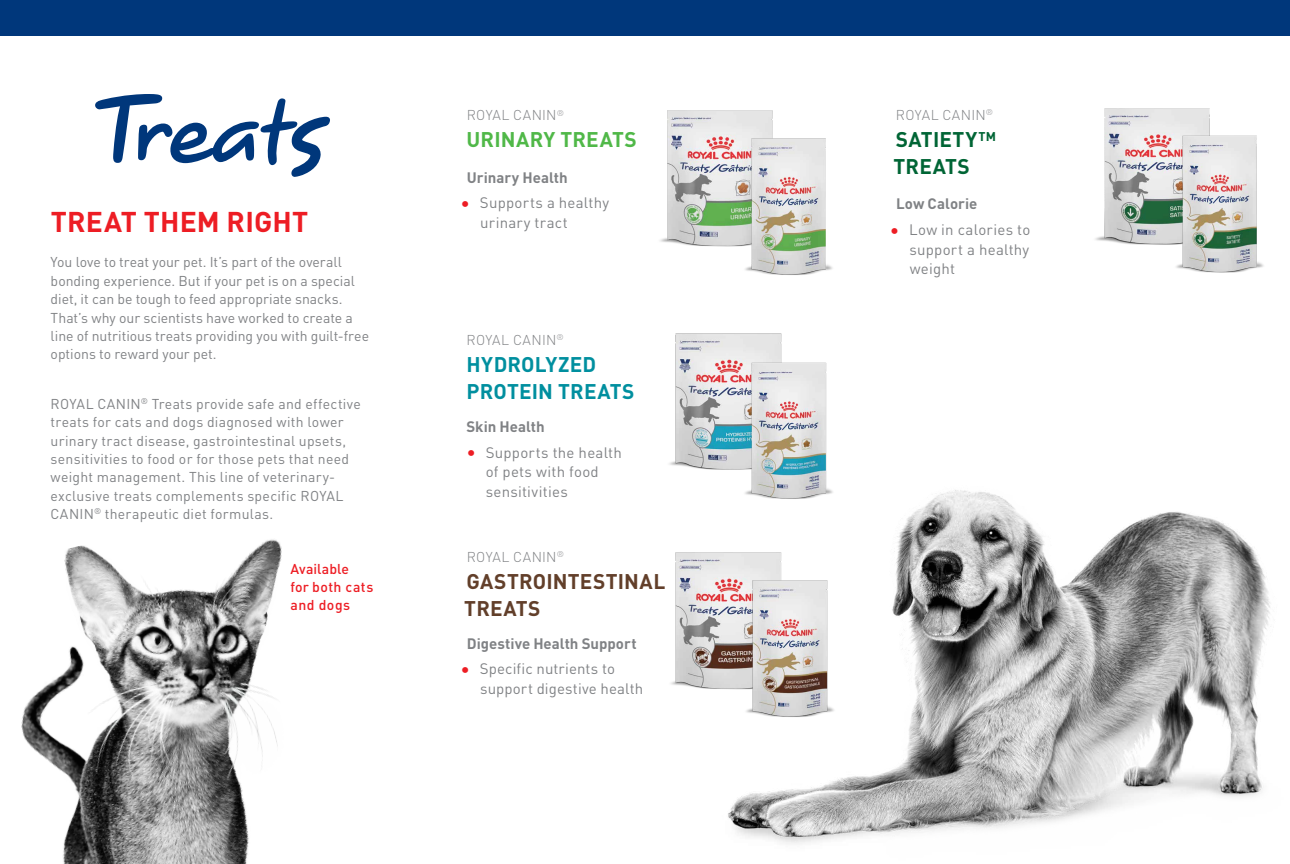
<style>
.page{position:relative;width:1290px;height:864px;background:#fff}
.page>*{position:absolute;margin:0;border:0;box-sizing:border-box;transform-origin:0 0}
.t1{font:700 28.35px "DIN Pro";letter-spacing:.01em;color:#ed1d24}
.t2{font:700 21px/27px "DIN Pro";letter-spacing:.01em;color:#008f9f}
.t3{font:700 21px/27px "DIN Pro";letter-spacing:.01em;color:#623f2a}
.t4{font:700 21px/27px "DIN Pro";letter-spacing:.01em;color:#006535}
.t5{font:700 21px "DIN Pro";letter-spacing:.01em;color:#50b848}
.t6{font:15px/19.5px "DIN Pro";letter-spacing:.015em;color:#808285}
.t7{font:700 15px "DIN Pro";color:#808285}
.t8{font:14.1px/18.5px "DIN Pro";letter-spacing:.015em;color:#808285}
.t9{font:300 14.1px "DIN Pro";letter-spacing:.025em;color:#808285}
.t10{font:500 14.1px/18.5px "DIN Pro";letter-spacing:.03em;color:#ed1d24}
.s1{font-family:"DINOT";font-size:18px;color:#ed1d24}
</style>
<div class="page">
<img style="left:660px;top:110px;width:113px;height:137px">
<img style="left:733px;top:121px;width:100px;height:154px">
<div style="left:0;top:0;width:1289px;height:36px;background:#00377b"></div>
<img style="left:728px;top:490px;width:542px;height:354px">
<img style="left:671px;top:543px;width:158px;height:166px">
<img style="left:734px;top:563px;width:111px;height:169px">
<img style="left:669px;top:333px;width:113px;height:137px">
<img style="left:730px;top:345px;width:112px;height:169px">
<img style="left:1104px;top:108px;width:106px;height:10px">
<img style="left:1095px;top:118px;width:169px;height:155px">
<svg style="left:95px;top:94px;width:235px;height:83px"></svg>
<img style="left:21px;top:539px;width:261px;height:325px">
<h1 class="t1" style="left:51px;top:200px;width:259px">TREAT THEM RIGHT</h1>
<p class="t8" style="left:51px;top:252px;width:320px">You love to treat your pet. It’s part of the overall bonding experience. But if your pet is on a special diet, it can be tough to feed appropriate snacks.<br>That’s why our scientists have worked to create a line of nutritious treats providing you with guilt-free options to reward your pet.</p>
<p class="t8" style="left:51px;top:394px;width:312px">ROYAL CANIN<sup>®</sup> Treats provide safe and effective treats for cats and dogs diagnosed with lower urinary tract disease, gastrointestinal upsets, sensitivities to food or for those pets that need weight management. This line of veterinary&shy;exclusive treats complements specific ROYAL CANIN<sup>®</sup> therapeutic diet formulas.</p>
<p class="t10" style="left:290px;top:558px;width:84px">Available<br>for both cats and dogs</p>
<p class="t9" style="left:466px;top:105px;width:99px">ROYAL CANIN<sup>®</sup></p>
<h2 class="t5" style="left:466px;top:123px;width:172px">URINARY TREATS</h2>
<p class="t7" style="left:467px;top:165px;width:102px">Urinary Health</p>
<p class="t6" style="left:480px;top:192px;width:130px;text-indent:-20px"><span class="s1">•</span> Supports a healthy urinary tract</p>
<p class="t9" style="left:466px;top:329px;width:99px">ROYAL CANIN<sup>®</sup></p>
<h2 class="t2" style="left:466px;top:349px;width:169px">HYDROLYZED<br>PROTEIN TREATS</h2>
<p class="t7" style="left:466px;top:415px;width:80px">Skin Health</p>
<p class="t6" style="left:485px;top:442px;width:138px;text-indent:-19px"><span class="s1">•</span> Supports the health of pets with food sensitivities</p>
<p class="t9" style="left:466px;top:546px;width:99px">ROYAL CANIN<sup>®</sup></p>
<h2 class="t3" style="left:464px;top:566px;width:202px">GASTROINTESTINAL<br>TREATS</h2>
<p class="t7" style="left:467px;top:631px;width:171px">Digestive Health Support</p>
<p class="t6" style="left:480px;top:658px;width:164px;text-indent:-20px"><span class="s1">•</span> Specific nutrients to support digestive health</p>
<p class="t9" style="left:895px;top:104px;width:99px">ROYAL CANIN<sup>®</sup></p>
<h2 class="t4" style="left:893px;top:125px;width:104px">SATIETY™<br>TREATS</h2>
<p class="t7" style="left:896px;top:192px;width:83px">Low Calorie</p>
<p class="t6" style="left:909px;top:219px;width:122px;text-align:justify;text-indent:-20px"><span class="s1">•</span> Low in calories to support a healthy weight</p>
</div>
